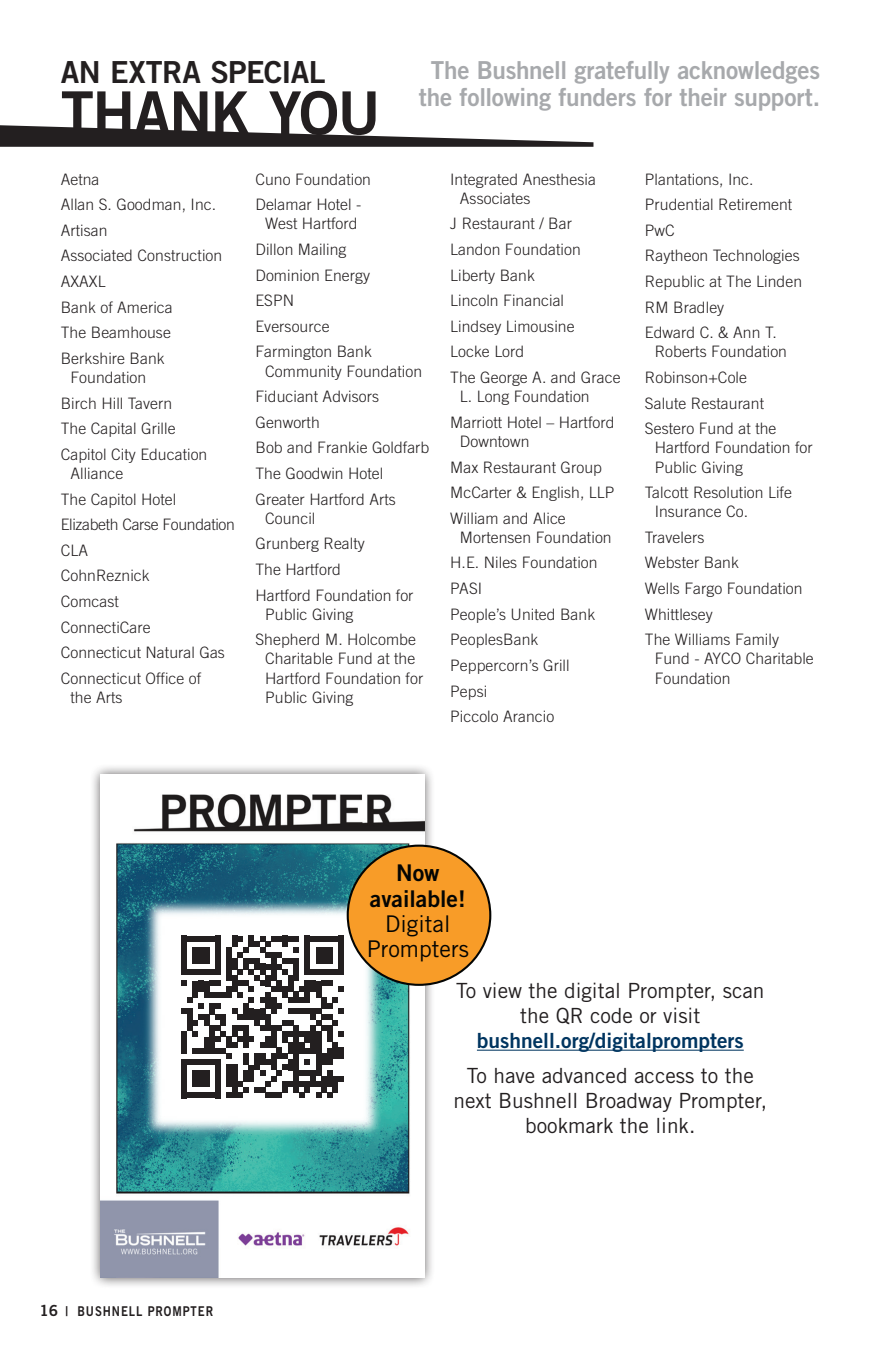
<style>
.page{position:relative;width:881px;height:1357px;background:#fff}
.page>*{position:absolute;margin:0;border:0;box-sizing:border-box;transform-origin:0 0}
.t1{font:59.62px "Trade Gothic LT Std Bd 2";letter-spacing:-.025em;color:#231f20}
.t2{font:30.38px "Trade Gothic LT Std Bd 2";letter-spacing:-.02em;color:#231f20}
.t3{font:24.75px/27px "Trade Gothic LT Std Bd 2";letter-spacing:-.01em;color:#a7a9ac;text-align:center}
.t4{font:22.95px/25.2px "Trade Gothic LT Std";color:#040503;text-align:center}
.t5{font:20.93px/25.2px "Trade Gothic LT Std";color:#231f20;text-align:center}
.Extra_Special_Thanks{font:300 15.75px/19.1px "Trade Gothic LT Std";letter-spacing:.005em;color:#231f20}
.Extra_Special_Thanks-2{font:300 15.75px "Trade Gothic LT Std";letter-spacing:-.02em;color:#231f20}
.t6{font:13.5px "Trade Gothic LT Std Bd 2";letter-spacing:.08em;color:#231f20;scale:.89 1}
.s1{font-family:"Trade Gothic LT Std Bd 2"}
.s2{font-family:"Trade Gothic LT Std Bd 2";color:#003560}
.s3{font-size:15.3px}
</style>
<div class="page">
<svg style="left:0;top:125px;width:593px;height:22px"></svg>
<div style="left:89px;top:763px;width:347px;height:526px;background:#231f20;opacity:.75"></div>
<img style="left:101px;top:775px;width:323px;height:503px">
<hr style="left:477px;top:1049px;width:267px;height:2px;background:#003560">
<svg style="left:181px;top:936px;width:163px;height:162px"></svg>
<div style="left:348px;top:845px;width:142px;height:140px;background:#f89c28;border-radius:50%"></div>
<p class="t2" style="left:61px;top:53px;width:266px">AN EXTRA SPECIAL</p>
<p class="t1" style="left:61px;top:76px;width:321px">THANK YOU</p>
<p class="t3" style="left:419px;top:56px;width:403px">The Bushnell gratefully acknowledges the following funders for their support.</p>
<p class="Extra_Special_Thanks" style="left:61px;top:169px;width:40px">Aetna</p>
<p class="Extra_Special_Thanks" style="left:61px;top:195px;width:157px">Allan S. Goodman, Inc.</p>
<p class="Extra_Special_Thanks" style="left:61px;top:220px;width:48px">Artisan</p>
<p class="Extra_Special_Thanks" style="left:61px;top:246px;width:163px">Associated Construction</p>
<p class="Extra_Special_Thanks" style="left:61px;top:272px;width:46px">AXAXL</p>
<p class="Extra_Special_Thanks" style="left:61px;top:297px;width:114px">Bank of America</p>
<p class="Extra_Special_Thanks" style="left:61px;top:323px;width:112px">The Beamhouse</p>
<p class="Extra_Special_Thanks" style="left:61px;top:348px;width:106px;text-align:center">Berkshire Bank<br>Foundation</p>
<p class="Extra_Special_Thanks" style="left:61px;top:393px;width:113px">Birch Hill Tavern</p>
<p class="Extra_Special_Thanks" style="left:61px;top:419px;width:116px">The Capital Grille</p>
<p class="Extra_Special_Thanks" style="left:70px;top:444px;width:138px;text-indent:-10px">Capitol City Education<br>Alliance</p>
<p class="Extra_Special_Thanks" style="left:61px;top:489px;width:117px">The Capitol Hotel</p>
<p class="Extra_Special_Thanks-2" style="left:61px;top:515px;width:176px">Elizabeth Carse Foundation</p>
<p class="Extra_Special_Thanks" style="left:61px;top:540px;width:29px">CLA</p>
<p class="Extra_Special_Thanks" style="left:61px;top:566px;width:91px">CohnReznick</p>
<p class="Extra_Special_Thanks" style="left:61px;top:592px;width:60px">Comcast</p>
<p class="Extra_Special_Thanks" style="left:61px;top:617px;width:91px">ConnectiCare</p>
<p class="Extra_Special_Thanks" style="left:61px;top:643px;width:166px">Connecticut Natural Gas</p>
<p class="Extra_Special_Thanks" style="left:70px;top:668px;width:132px;text-indent:-10px">Connecticut Office of the Arts</p>
<p class="Extra_Special_Thanks" style="left:255px;top:169px;width:117px">Cuno Foundation</p>
<p class="Extra_Special_Thanks" style="left:255px;top:195px;width:107px;text-align:center">Delamar Hotel -<br>West Hartford</p>
<p class="Extra_Special_Thanks" style="left:255px;top:240px;width:92px">Dillon Mailing</p>
<p class="Extra_Special_Thanks" style="left:255px;top:265px;width:116px">Dominion Energy</p>
<p class="Extra_Special_Thanks" style="left:255px;top:291px;width:40px">ESPN</p>
<p class="Extra_Special_Thanks" style="left:255px;top:316px;width:76px">Eversource</p>
<p class="Extra_Special_Thanks" style="left:265px;top:342px;width:158px;text-indent:-10px">Farmington Bank<br>Community Foundation</p>
<p class="Extra_Special_Thanks" style="left:255px;top:387px;width:125px">Fiduciant Advisors</p>
<p class="Extra_Special_Thanks" style="left:255px;top:412px;width:66px">Genworth</p>
<p class="Extra_Special_Thanks" style="left:255px;top:438px;width:175px">Bob and Frankie Goldfarb</p>
<p class="Extra_Special_Thanks" style="left:255px;top:464px;width:129px">The Goodwin Hotel</p>
<p class="Extra_Special_Thanks" style="left:265px;top:489px;width:132px;text-indent:-10px">Greater Hartford Arts<br>Council</p>
<p class="Extra_Special_Thanks" style="left:255px;top:534px;width:111px">Grunberg Realty</p>
<p class="Extra_Special_Thanks" style="left:255px;top:559px;width:87px">The Hartford</p>
<p class="Extra_Special_Thanks" style="left:265px;top:585px;width:150px;text-indent:-10px">Hartford Foundation for<br>Public Giving</p>
<p class="Extra_Special_Thanks" style="left:265px;top:630px;width:160px;text-indent:-10px">Shepherd M. Holcombe<br>Charitable Fund at the<br>Hartford Foundation for<br>Public Giving</p>
<p class="Extra_Special_Thanks" style="left:460px;top:169px;width:137px;text-indent:-10px">Integrated Anesthesia<br>Associates</p>
<p class="Extra_Special_Thanks" style="left:450px;top:214px;width:123px">J Restaurant / Bar</p>
<p class="Extra_Special_Thanks" style="left:450px;top:240px;width:132px">Landon Foundation</p>
<p class="Extra_Special_Thanks" style="left:450px;top:265px;width:86px">Liberty Bank</p>
<p class="Extra_Special_Thanks" style="left:450px;top:291px;width:115px">Lincoln Financial</p>
<p class="Extra_Special_Thanks" style="left:450px;top:316px;width:126px">Lindsey Limousine</p>
<p class="Extra_Special_Thanks" style="left:450px;top:342px;width:76px">Locke Lord</p>
<p class="Extra_Special_Thanks" style="left:460px;top:368px;width:162px;text-indent:-10px">The George A. and Grace<br>L. Long Foundation</p>
<p class="Extra_Special_Thanks" style="left:460px;top:412px;width:156px;text-indent:-10px">Marriott Hotel – Hartford<br>Downtown</p>
<p class="Extra_Special_Thanks" style="left:450px;top:457px;width:153px">Max Restaurant Group</p>
<p class="Extra_Special_Thanks" style="left:450px;top:483px;width:166px">McCarter &amp; English, LLP</p>
<p class="Extra_Special_Thanks" style="left:460px;top:508px;width:153px;text-indent:-10px">William and Alice<br>Mortensen Foundation</p>
<p class="Extra_Special_Thanks" style="left:450px;top:553px;width:149px">H.E. Niles Foundation</p>
<p class="Extra_Special_Thanks" style="left:450px;top:579px;width:33px">PASI</p>
<p class="Extra_Special_Thanks" style="left:450px;top:604px;width:147px">People’s United Bank</p>
<p class="Extra_Special_Thanks" style="left:450px;top:630px;width:90px">PeoplesBank</p>
<p class="Extra_Special_Thanks" style="left:450px;top:655px;width:121px">Peppercorn’s Grill</p>
<p class="Extra_Special_Thanks" style="left:450px;top:681px;width:38px">Pepsi</p>
<p class="Extra_Special_Thanks" style="left:450px;top:707px;width:106px">Piccolo Arancio</p>
<p class="Extra_Special_Thanks" style="left:645px;top:169px;width:110px">Plantations, Inc.</p>
<p class="Extra_Special_Thanks" style="left:645px;top:195px;width:149px">Prudential Retirement</p>
<p class="Extra_Special_Thanks" style="left:645px;top:220px;width:31px">PwC</p>
<p class="Extra_Special_Thanks" style="left:645px;top:246px;width:156px">Raytheon Technologies</p>
<p class="Extra_Special_Thanks" style="left:645px;top:272px;width:159px">Republic at The Linden</p>
<p class="Extra_Special_Thanks" style="left:645px;top:297px;width:81px">RM Bradley</p>
<p class="Extra_Special_Thanks" style="left:655px;top:323px;width:134px;text-indent:-10px">Edward C. &amp; Ann T.<br>Roberts Foundation</p>
<p class="Extra_Special_Thanks" style="left:645px;top:368px;width:104px">Robinson+Cole</p>
<p class="Extra_Special_Thanks" style="left:645px;top:393px;width:121px">Salute Restaurant</p>
<p class="Extra_Special_Thanks" style="left:655px;top:419px;width:160px;text-indent:-10px">Sestero Fund at the<br>Hartford Foundation for<br>Public Giving</p>
<p class="Extra_Special_Thanks" style="left:655px;top:483px;width:139px;text-indent:-10px">Talcott Resolution Life<br>Insurance Co.</p>
<p class="Extra_Special_Thanks" style="left:645px;top:527px;width:61px">Travelers</p>
<p class="Extra_Special_Thanks" style="left:645px;top:553px;width:96px">Webster Bank</p>
<p class="Extra_Special_Thanks" style="left:645px;top:579px;width:159px">Wells Fargo Foundation</p>
<p class="Extra_Special_Thanks" style="left:645px;top:604px;width:69px">Whittlesey</p>
<p class="Extra_Special_Thanks" style="left:655px;top:630px;width:161px;text-indent:-10px">The Williams Family<br>Fund - AYCO Charitable<br>Foundation</p>
<p class="t4" style="left:367px;top:860px;width:104px"><span class="s1">Now available!<br></span>Digital<br>Prompters</p>
<p class="t5" style="left:456px;top:977px;width:310px">To view the digital Prompter, scan the QR code or visit <span class="s2">bushnell.org/digitalprompters</span></p>
<p class="t5" style="left:453px;top:1062px;width:315px">To have advanced access to the next Bushnell Broadway Prompter, bookmark the link.</p>
<p class="t6" style="left:40px;top:1303px;width:197px"><span class="s3">16</span> | BUSHNELL PROMPTER</p>
</div>
